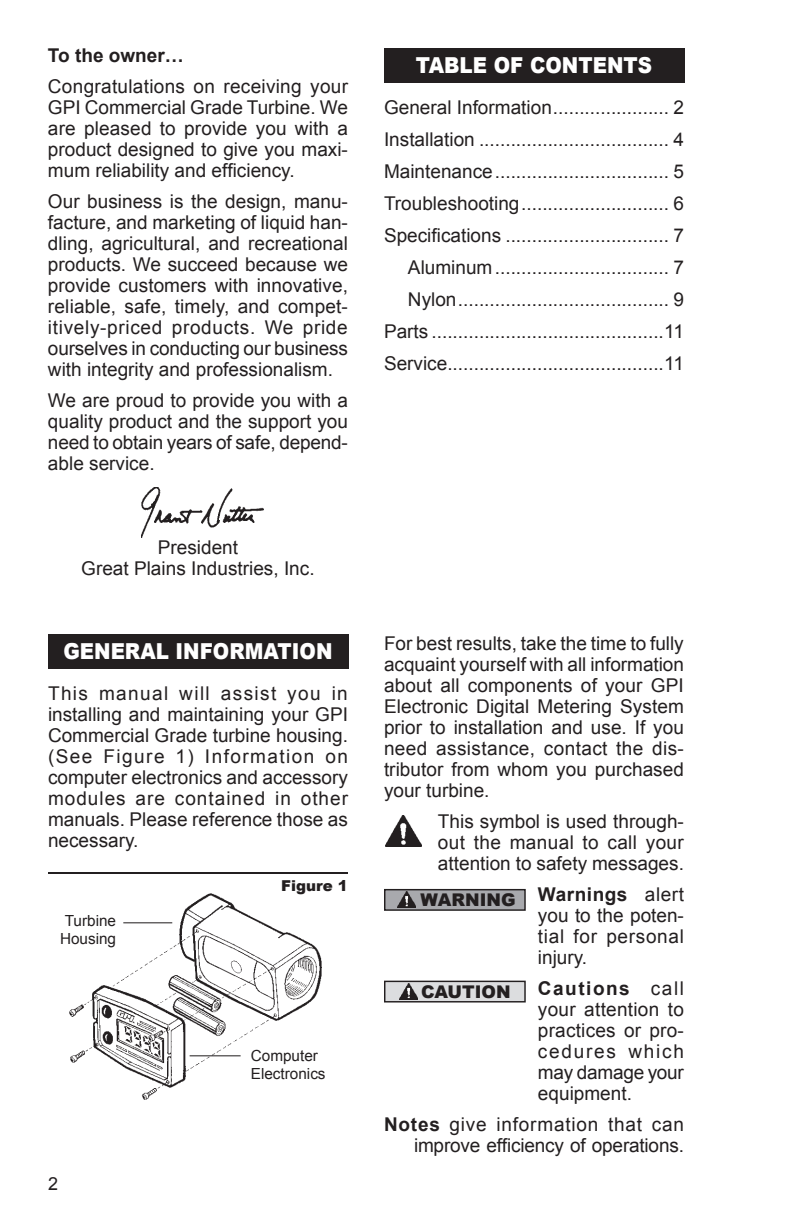
<style>
.page{position:relative;width:792px;height:1224px;background:#fff}
.page>*{position:absolute;margin:0;border:0;box-sizing:border-box;transform-origin:0 0}
.t1{font:900 22px "Arial";color:#fff;scale:.9 1}
.t2{font:19px/21px "Arial";color:#231f20;text-align:justify}
.t3{font:19px "Arial";letter-spacing:.045em;color:#231f20}
.t4{font:700 19px "Arial";color:#231f20}
.t5{font:18px "Arial";color:#231f20}
.t6{font:900 17.4px "Arial";color:#231f20}
.t7{font:15.4px "Arial";color:#231f20}
.t8{font:900 15px "Arial";color:#231f20}
.s1{font-weight:700}
</style>
<div class="page">
<img style="left:141px;top:487px;width:123px;height:51px">
<div style="left:384px;top:48px;width:300px;height:34px;background:#231f20"></div>
<div style="left:384px;top:48px;width:301px;height:35px;border:1px solid #231f20"></div>
<div style="left:48px;top:634px;width:300px;height:34px;background:#231f20"></div>
<div style="left:48px;top:634px;width:301px;height:35px;border:1px solid #231f20"></div>
<hr style="left:48px;top:872px;width:300px;height:2px;background:#231f20">
<img style="left:70px;top:894px;width:251px;height:206px">
<hr style="left:123px;top:922px;width:49px;height:1px;background:#231f20">
<hr style="left:190px;top:1055px;width:51px;height:1px;background:#231f20">
<img style="left:386px;top:815px;width:36px;height:32px">
<div style="left:385px;top:890px;width:140px;height:20px;background:#a8a9ad"></div>
<div style="left:384px;top:889px;width:142px;height:22px;border:1px solid #231f20"></div>
<img style="left:397px;top:892px;width:19px;height:16px">
<div style="left:385px;top:981px;width:140px;height:21px;background:#dcdddf"></div>
<div style="left:384px;top:981px;width:142px;height:22px;border:1px solid #231f20"></div>
<img style="left:399px;top:983px;width:19px;height:17px">
<p class="t4" style="left:48px;top:44px;width:137px">To the owner…</p>
<p class="t2" style="left:48px;top:76px;width:302px">Congratulations on receiving your GPI Commercial Grade Turbine. We are pleased to provide you with a product designed to give you maxi&shy;mum reliability and efficiency.</p>
<p class="t2" style="left:48px;top:191px;width:302px">Our business is the design, manu&shy;facture, and marketing of liquid han&shy;dling, agricultural, and recreational products. We succeed because we provide customers with innovative, reliable, safe, timely, and compet&shy;itively-priced products. We pride ourselves in conducting our business with integrity and professionalism.</p>
<p class="t2" style="left:48px;top:390px;width:302px">We are proud to provide you with a quality product and the support you need to obtain years of safe, depend&shy;able service.</p>
<p class="t2" style="left:158px;top:537px;width:82px">President</p>
<p class="t2" style="left:81px;top:558px;width:235px">Great Plains Industries, Inc.</p>
<p class="t1" style="left:63px;top:639px;width:301px">GENERAL INFORMATION</p>
<p class="t2" style="left:48px;top:683px;width:302px">This manual will assist you in installing and maintaining your GPI Commercial Grade turbine housing. (See Figure 1) Information on computer electronics and accessory modules are contained in other manuals. Please reference those as necessary.</p>
<p class="t7" style="left:65px;top:912px;width:53px">Turbine</p>
<p class="t7" style="left:60px;top:930px;width:58px">Housing</p>
<p class="t5" style="left:48px;top:1173px;width:12px">2</p>
<p class="t8" style="left:281px;top:877px;width:68px">Figure 1</p>
<p class="t7" style="left:251px;top:1047px;width:69px">Computer</p>
<p class="t7" style="left:251px;top:1065px;width:76px">Electronics</p>
<p class="t1" style="left:416px;top:53px;width:264px">TABLE OF CONTENTS</p>
<p class="t2" style="left:384px;top:97px;width:301px">General Information...................... 2</p>
<p class="t2" style="left:384px;top:129px;width:301px">Installation .................................... 4</p>
<p class="t2" style="left:384px;top:161px;width:301px">Maintenance................................. 5</p>
<p class="t2" style="left:384px;top:193px;width:301px">Troubleshooting............................ 6</p>
<p class="t2" style="left:384px;top:225px;width:301px">Specifications ............................... 7</p>
<p class="t2" style="left:408px;top:257px;width:278px">Aluminum................................. 7</p>
<p class="t2" style="left:408px;top:289px;width:278px">Nylon........................................ 9</p>
<p class="t2" style="left:384px;top:321px;width:301px">Parts ............................................11</p>
<p class="t2" style="left:384px;top:353px;width:301px">Service.........................................11</p>
<p class="t2" style="left:384px;top:633px;width:302px">For best results, take the time to fully acquaint yourself with all information about all components of your GPI Electronic Digital Metering System prior to installation and use. If you need assistance, contact the dis&shy;tributor from whom you purchased your turbine.</p>
<p class="t2" style="left:438px;top:811px;width:247px">This symbol is used through&shy;out the manual to call your attention to safety messages.</p>
<p class="t2" style="left:538px;top:884px;width:148px"><span class="s1">Warnings</span> alert you to the poten&shy;tial for personal injury.</p>
<p class="t2" style="left:538px;top:978px;width:148px"><span class="s1">Cautions</span> call your attention to practices or pro&shy;cedures which may damage your equipment.</p>
<p class="t3" style="left:384px;top:1113px;width:302px"><span class="s1">Notes</span> give information that can</p>
<p class="t2" style="left:414px;top:1135px;width:271px">improve efficiency of operations.</p>
<p class="t6" style="left:420px;top:890px;width:97px">WARNING</p>
<p class="t6" style="left:421px;top:982px;width:91px">CAUTION</p>
</div>
